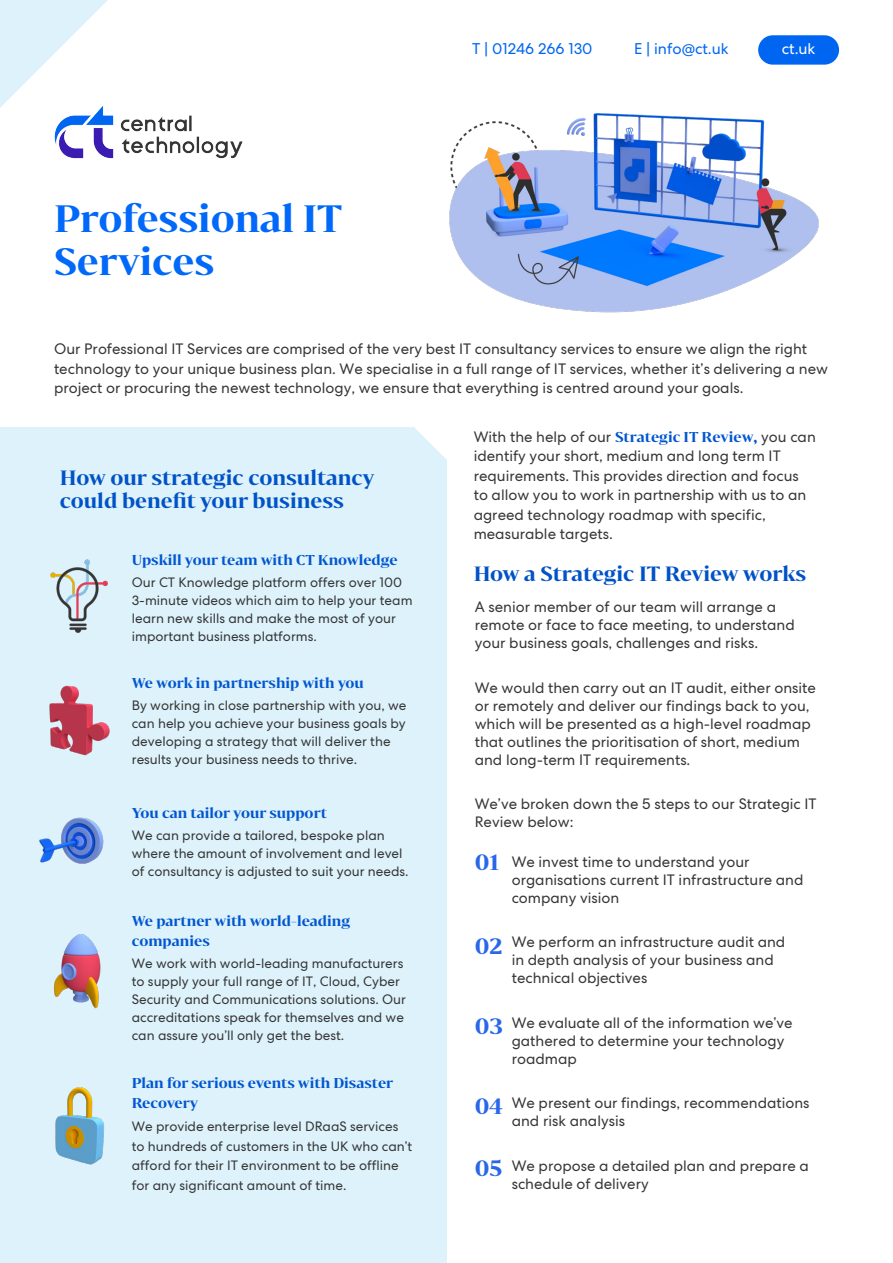
<style>
.page{position:relative;width:893px;height:1263px;background:#fff}
.page>*{position:absolute;margin:0;border:0;box-sizing:border-box;transform-origin:0 0}
.t1{font:700 36px "Bw Darius DEMO";color:#0069f9}
.t2{font:700 21px "Bw Darius DEMO";letter-spacing:-.005em;color:#2967e9}
.t3{font:700 19.5px/23.4px "Bw Darius DEMO";color:#0052c7}
.t4{font:15.45px "Centra No 2";color:#0066f2}
.t5{font:15.45px "Centra No 2";color:#fff}
.t6{font:15px/18px "Centra No 2";color:#363636}
.t7{font:13.5px/18px "Centra No 2";color:#363636}
.t8{font:700 13.5px/19.5px "Bw Darius DEMO";color:#0056d0}
.s1{font-family:"Bw Darius DEMO";font-weight:700;font-size:13.5px;color:#0056d0}
</style>
<div class="page">
<div style="left:0;top:427px;width:446px;height:836px;background:#ddf2fb"></div>
<svg style="left:414px;top:427px;width:33px;height:63px"></svg>
<svg style="left:0;top:0;width:108px;height:108px"></svg>
<img style="left:54px;top:105px;width:189px;height:54px">
<img style="left:55px;top:1087px;width:49px;height:77px">
<img style="left:50px;top:559px;width:58px;height:74px">
<img style="left:49px;top:685px;width:61px;height:71px">
<img style="left:39px;top:817px;width:65px;height:47px">
<img style="left:54px;top:934px;width:47px;height:75px">
<div style="left:758px;top:35px;width:81px;height:30px;background:#0066f2;border-radius:15px"></div>
<img style="left:449px;top:113px;width:370px;height:200px">
<p class="t1" style="left:54px;top:194px;width:290px">Professional IT</p>
<p class="t1" style="left:54px;top:237px;width:162px">Services</p>
<p class="t4" style="left:472px;top:40px;width:122px">T | 01246 266 130</p>
<p class="t4" style="left:634px;top:40px;width:96px">E | info@ct.uk</p>
<p class="t5" style="left:782px;top:40px;width:35px">ct.uk</p>
<p class="t6" style="left:54px;top:339px;width:776px;line-height:19.5px">Our Professional IT Services are comprised of the very best IT consultancy services to ensure we align the right technology to your unique business plan. We specialise in a full range of IT services, whether it’s delivering a new project or procuring the newest technology, we ensure that everything is centred around your goals.</p>
<p class="t3" style="left:60px;top:464px;width:316px">How our strategic consultancy could benefit your business</p>
<p class="t8" style="left:132px;top:549px;width:267px">Upskill your team with CT Knowledge</p>
<p class="t7" style="left:132px;top:573px;width:282px">Our CT Knowledge platform offers over 100<br>3-minute videos which aim to help your team learn new skills and make the most of your important business platforms.</p>
<p class="t8" style="left:132px;top:673px;width:234px">We work in partnership with you</p>
<p class="t7" style="left:132px;top:697px;width:276px">By working in close partnership with you, we can help you achieve your business goals by developing a strategy that will deliver the results your business needs to thrive.</p>
<p class="t8" style="left:132px;top:802px;width:197px">You can tailor your support</p>
<p class="t7" style="left:132px;top:827px;width:278px">We can provide a tailored, bespoke plan where the amount of involvement and level of consultancy is adjusted to suit your needs.</p>
<p class="t8" style="left:132px;top:910px;width:220px">We partner with world-leading companies</p>
<p class="t7" style="left:132px;top:954px;width:276px">We work with world-leading manufacturers to supply your full range of IT, Cloud, Cyber Security and Communications solutions. Our accreditations speak for themselves and we can assure you’ll only get the best.</p>
<p class="t8" style="left:132px;top:1072px;width:263px">Plan for serious events with Disaster<br>Recovery</p>
<p class="t7" style="left:132px;top:1117px;width:282px;line-height:19.5px">We provide enterprise level DRaaS services to hundreds of customers in the UK who can’t afford for their IT environment to be offline for any significant amount of time.</p>
<p class="t6" style="left:474px;top:427px;width:344px;line-height:19.5px">With the help of our <span class="s1">Strategic IT Review,</span> you can identify your short, medium and long term IT requirements. This provides direction and focus to allow you to work in partnership with us to an agreed technology roadmap with specific, measurable targets.</p>
<p class="t3" style="left:474px;top:561px;width:334px">How a Strategic IT Review works</p>
<p class="t6" style="left:475px;top:598px;width:322px">A senior member of our team will arrange a remote or face to face meeting, to understand your business goals, challenges and risks.</p>
<p class="t6" style="left:475px;top:678px;width:343px">We would then carry out an IT audit, either onsite or remotely and deliver our findings back to you, which will be presented as a high-level roadmap that outlines the prioritisation of short, medium and long-term IT requirements.</p>
<p class="t6" style="left:475px;top:795px;width:343px">We’ve broken down the 5 steps to our Strategic IT<br>Review below:</p>
<p class="t6" style="left:512px;top:852px;width:293px">We invest time to understand your organisations current IT infrastructure and company vision</p>
<p class="t6" style="left:512px;top:933px;width:275px">We perform an infrastructure audit and in depth analysis of your business and technical objectives</p>
<p class="t6" style="left:512px;top:1013px;width:283px">We evaluate all of the information we’ve gathered to determine your technology roadmap</p>
<p class="t6" style="left:512px;top:1094px;width:299px">We present our findings, recommendations and risk analysis</p>
<p class="t6" style="left:512px;top:1156px;width:299px">We propose a detailed plan and prepare a schedule of delivery</p>
<p class="t2" style="left:475px;top:848px;width:26px">01</p>
<p class="t2" style="left:475px;top:931px;width:29px">02</p>
<p class="t2" style="left:475px;top:1011px;width:30px">03</p>
<p class="t2" style="left:475px;top:1092px;width:30px">04</p>
<p class="t2" style="left:475px;top:1154px;width:29px">05</p>
</div>
